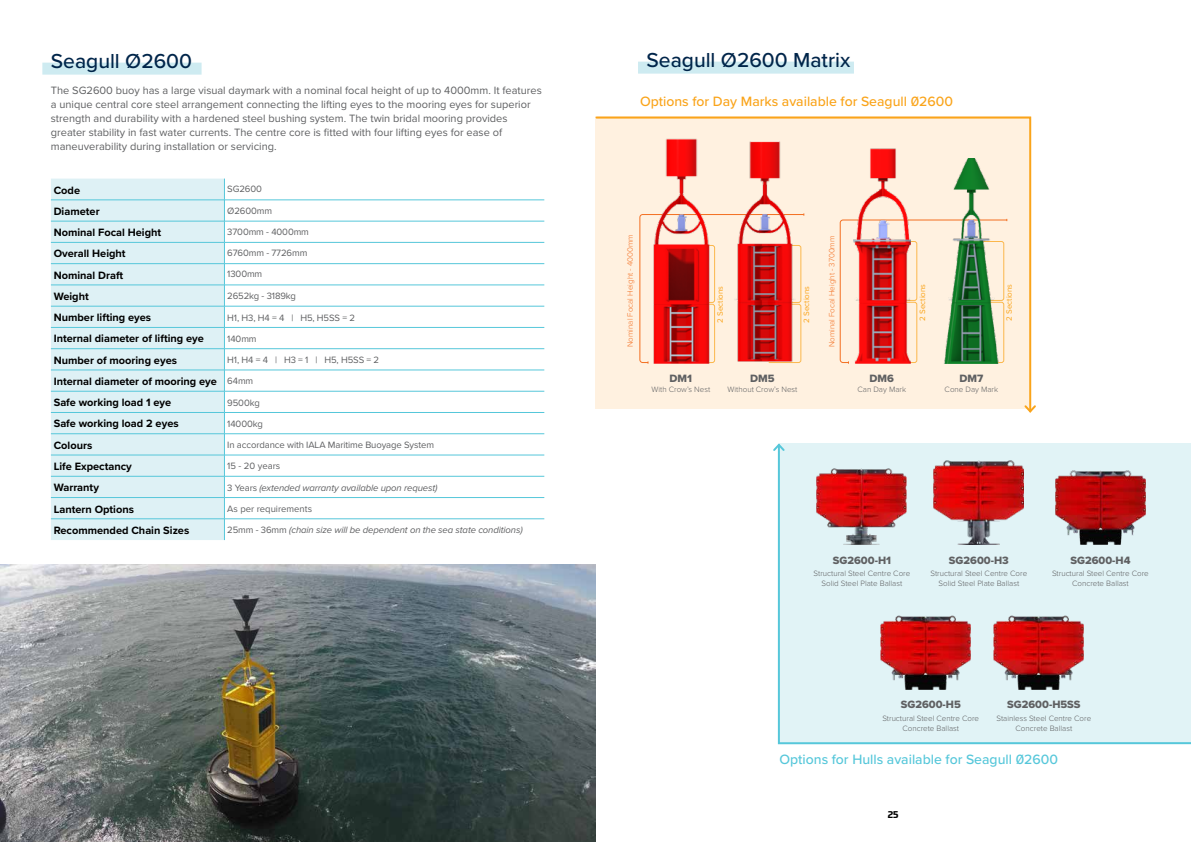
<style>
.page{position:relative;width:1191px;height:842px;background:#fff}
.page>*{position:absolute;margin:0;border:0;box-sizing:border-box;transform-origin:0 0}
.t1{font:500 21px "Proxima Nova";color:#00254a}
.t2{font:500 14px "Proxima Nova";color:#faa41a}
.t3{font:500 14px "Proxima Nova";color:#56c7da}
.t4{font:11px/14px "Proxima Nova";color:#5f6062}
.t5{font:700 11px/21.3px "Proxima Nova";color:#000}
.t6{font:11px "Proxima Nova Extrabld";color:#5f6062}
.t7{font:700 10px "Prometo";color:#000}
.t8{font:9.5px "Proxima Nova";letter-spacing:-.01em;color:#5f6062}
.t9{font:italic 9.5px "Proxima Nova";letter-spacing:-.01em;color:#5f6062}
.t10{font:300 8px/10px "Proxima Nova";color:#5f6062;text-align:center}
.t11{font:300 8px "Proxima Nova";color:#f36f21}
.t12{font:8px "Proxima Nova";color:#faa41a}
.s1{font-weight:400;font-size:9.5px;color:#5f6062}
.s2{font-style:normal}
</style>
<div class="page">
<div style="left:42px;top:63px;width:160px;height:12px;background:#ceebf1"></div>
<img style="left:0;top:564px;width:595px;height:278px">
<div style="left:51px;top:179px;width:173px;height:361px;background:#def1f5"></div>
<hr style="left:51px;top:200px;width:173px;height:1px;background:#56c7da">
<hr style="left:224px;top:200px;width:320px;height:1px;background:#56c7da">
<hr style="left:51px;top:221px;width:173px;height:1px;background:#56c7da">
<hr style="left:224px;top:221px;width:320px;height:1px;background:#56c7da">
<hr style="left:51px;top:242px;width:173px;height:1px;background:#56c7da">
<hr style="left:224px;top:242px;width:320px;height:1px;background:#56c7da">
<hr style="left:51px;top:263px;width:173px;height:1px;background:#56c7da">
<hr style="left:224px;top:263px;width:320px;height:1px;background:#56c7da">
<hr style="left:51px;top:285px;width:173px;height:1px;background:#56c7da">
<hr style="left:224px;top:285px;width:320px;height:1px;background:#56c7da">
<hr style="left:51px;top:306px;width:173px;height:1px;background:#56c7da">
<hr style="left:224px;top:306px;width:320px;height:1px;background:#56c7da">
<hr style="left:51px;top:327px;width:173px;height:1px;background:#56c7da">
<hr style="left:224px;top:327px;width:320px;height:1px;background:#56c7da">
<hr style="left:51px;top:348px;width:173px;height:1px;background:#56c7da">
<hr style="left:224px;top:348px;width:320px;height:1px;background:#56c7da">
<hr style="left:51px;top:370px;width:173px;height:1px;background:#56c7da">
<hr style="left:224px;top:370px;width:320px;height:1px;background:#56c7da">
<hr style="left:51px;top:391px;width:173px;height:1px;background:#56c7da">
<hr style="left:224px;top:391px;width:320px;height:1px;background:#56c7da">
<hr style="left:51px;top:412px;width:173px;height:1px;background:#56c7da">
<hr style="left:224px;top:412px;width:320px;height:1px;background:#56c7da">
<hr style="left:51px;top:434px;width:173px;height:1px;background:#56c7da">
<hr style="left:224px;top:434px;width:320px;height:1px;background:#56c7da">
<hr style="left:51px;top:455px;width:173px;height:1px;background:#56c7da">
<hr style="left:224px;top:455px;width:320px;height:1px;background:#56c7da">
<hr style="left:51px;top:476px;width:173px;height:1px;background:#56c7da">
<hr style="left:224px;top:476px;width:320px;height:1px;background:#56c7da">
<hr style="left:51px;top:497px;width:173px;height:1px;background:#56c7da">
<hr style="left:224px;top:497px;width:320px;height:1px;background:#56c7da">
<hr style="left:51px;top:519px;width:173px;height:1px;background:#56c7da">
<hr style="left:224px;top:519px;width:320px;height:1px;background:#56c7da">
<svg style="left:224px;top:179px;width:1px;height:361px"></svg>
<div style="left:595px;top:116px;width:437px;height:293px;background:#fff1e0"></div>
<svg style="left:1022px;top:403px;width:14px;height:10px"></svg>
<div style="left:777px;top:443px;width:414px;height:302px;background:#e1f3f6"></div>
<svg style="left:773px;top:443px;width:13px;height:10px"></svg>
<div style="left:638px;top:62px;width:216px;height:12px;background:#ceebf1"></div>
<img style="left:881px;top:615px;width:90px;height:74px">
<img style="left:993px;top:615px;width:90px;height:74px">
<img style="left:816px;top:469px;width:90px;height:76px">
<img style="left:934px;top:460px;width:90px;height:85px">
<img style="left:1055px;top:471px;width:90px;height:74px">
<svg style="left:639px;top:213px;width:165px;height:151px;background:#fee9d3"></svg>
<svg style="left:839px;top:219px;width:168px;height:145px;background:#fce9d3"></svg>
<img style="left:652px;top:137px;width:58px;height:226px">
<img style="left:734px;top:139px;width:64px;height:224px">
<img style="left:853px;top:148px;width:57px;height:215px">
<img style="left:942px;top:158px;width:59px;height:205px">
<h1 class="t1" style="left:51px;top:46px;width:143px">Seagull Ø2600</h1>
<p class="t4" style="left:51px;top:82px;width:492px">The SG2600 buoy has a large visual daymark with a nominal focal height of up to 4000mm. It features a unique central core steel arrangement connecting the lifting eyes to the mooring eyes for superior strength and durability with a hardened steel bushing system. The twin bridal mooring provides greater stability in fast water currents. The centre core is fitted with four lifting eyes for ease of maneuverability during installation or servicing.</p>
<p class="t5" style="left:54px;top:179px;width:28px">Code</p>
<p class="t8" style="left:227px;top:182px;width:36px">SG2600</p>
<p class="t5" style="left:54px;top:200px;width:47px">Diameter</p>
<p class="t8" style="left:227px;top:203px;width:46px">Ø2600mm</p>
<p class="t5" style="left:54px;top:222px;width:109px">Nominal Focal Height</p>
<p class="t8" style="left:227px;top:225px;width:83px">3700mm - 4000mm</p>
<p class="t5" style="left:54px;top:243px;width:73px">Overall Height</p>
<p class="t8" style="left:227px;top:246px;width:82px">6760mm - 7726mm</p>
<p class="t5" style="left:54px;top:264px;width:71px">Nominal Draft</p>
<p class="t8" style="left:227px;top:267px;width:37px">1300mm</p>
<p class="t5" style="left:54px;top:285px;width:37px">Weight</p>
<p class="t8" style="left:227px;top:289px;width:70px">2652kg - 3189kg</p>
<p class="t5" style="left:54px;top:307px;width:99px">Number lifting eyes</p>
<p class="t8" style="left:227px;top:310px;width:129px">H1, H3, H4 = 4 | H5, H5SS = 2</p>
<p class="t5" style="left:54px;top:328px;width:152px">Internal diameter of lifting eye</p>
<p class="t8" style="left:227px;top:332px;width:31px">140mm</p>
<p class="t5" style="left:54px;top:349px;width:125px">Number of mooring eyes</p>
<p class="t8" style="left:227px;top:353px;width:153px">H1, H4 = 4 | H3 = 1 | H5, H5SS = 2</p>
<p class="t5" style="left:54px;top:370px;width:201px">Internal diameter of mooring eye <span class="s1">64mm<br></span>Safe working load 1 eye</p>
<p class="t8" style="left:227px;top:395px;width:34px">9500kg</p>
<p class="t5" style="left:54px;top:413px;width:126px">Safe working load 2 eyes</p>
<p class="t8" style="left:227px;top:417px;width:37px">14000kg</p>
<p class="t5" style="left:54px;top:434px;width:40px">Colours</p>
<p class="t8" style="left:227px;top:438px;width:208px">In accordance with IALA Maritime Buoyage System</p>
<p class="t5" style="left:54px;top:455px;width:80px">Life Expectancy</p>
<p class="t8" style="left:227px;top:459px;width:54px">15 - 20 years</p>
<p class="t5" style="left:54px;top:477px;width:47px">Warranty</p>
<p class="t9" style="left:227px;top:480px;width:212px"><span class="s2">3 Years</span> (extended warranty available upon request)</p>
<p class="t5" style="left:54px;top:498px;width:82px">Lantern Options</p>
<p class="t8" style="left:227px;top:502px;width:86px">As per requirements</p>
<p class="t5" style="left:54px;top:519px;width:137px">Recommended Chain Sizes</p>
<p class="t9" style="left:227px;top:523px;width:297px"><span class="s2">25mm - 36mm</span> (chain size will be dependent on the sea state conditions)</p>
<h1 class="t1" style="left:646px;top:45px;width:205px">Seagull Ø2600 Matrix</h1>
<p class="t2" style="left:640px;top:91px;width:314px">Options for Day Marks available for Seagull 02600</p>
<p class="t11" style="left:624px;top:347px;width:114px;rotate:-90deg">Nominal Focal Height - 4000mm</p>
<p class="t11" style="left:826px;top:347px;width:113px;rotate:-90deg">Nominal Focal Height - 3700mm</p>
<p class="t12" style="left:714px;top:323px;width:38px;rotate:-90deg">2 Sections</p>
<p class="t12" style="left:800px;top:323px;width:38px;rotate:-90deg">2 Sections</p>
<p class="t12" style="left:916px;top:321px;width:38px;rotate:-90deg">2 Sections</p>
<p class="t12" style="left:1003px;top:321px;width:38px;rotate:-90deg">2 Sections</p>
<p class="t6" style="left:669px;top:370px;width:24px">DM1</p>
<p class="t10" style="left:651px;top:384px;width:60px">With Crow’s Nest</p>
<p class="t6" style="left:750px;top:370px;width:26px">DM5</p>
<p class="t10" style="left:727px;top:384px;width:71px">Without Crow’s Nest</p>
<p class="t6" style="left:869px;top:370px;width:26px">DM6</p>
<p class="t10" style="left:857px;top:384px;width:50px">Can Day Mark</p>
<p class="t6" style="left:959px;top:370px;width:25px">DM7</p>
<p class="t10" style="left:944px;top:384px;width:55px">Cone Day Mark</p>
<p class="t6" style="left:833px;top:552px;width:60px">SG2600-H1</p>
<p class="t10" style="left:813px;top:568px;width:98px">Structural Steel Centre Core<br>Solid Steel Plate Ballast</p>
<p class="t6" style="left:949px;top:552px;width:61px">SG2600-H3</p>
<p class="t10" style="left:930px;top:568px;width:98px">Structural Steel Centre Core<br>Solid Steel Plate Ballast</p>
<p class="t6" style="left:1070px;top:552px;width:62px">SG2600-H4</p>
<p class="t10" style="left:1052px;top:568px;width:98px">Structural Steel Centre Core<br>Concrete Ballast</p>
<p class="t6" style="left:900px;top:696px;width:62px">SG2600-H5</p>
<p class="t10" style="left:882px;top:713px;width:98px">Structural Steel Centre Core<br>Concrete Ballast</p>
<p class="t6" style="left:1007px;top:696px;width:75px">SG2600-H5SS</p>
<p class="t10" style="left:996px;top:713px;width:96px">Stainless Steel Centre Core<br>Concrete Ballast</p>
<p class="t3" style="left:779px;top:749px;width:280px">Options for Hulls available for Seagull 02600</p>
<p class="t7" style="left:887px;top:809px;width:12px">25</p>
</div>
